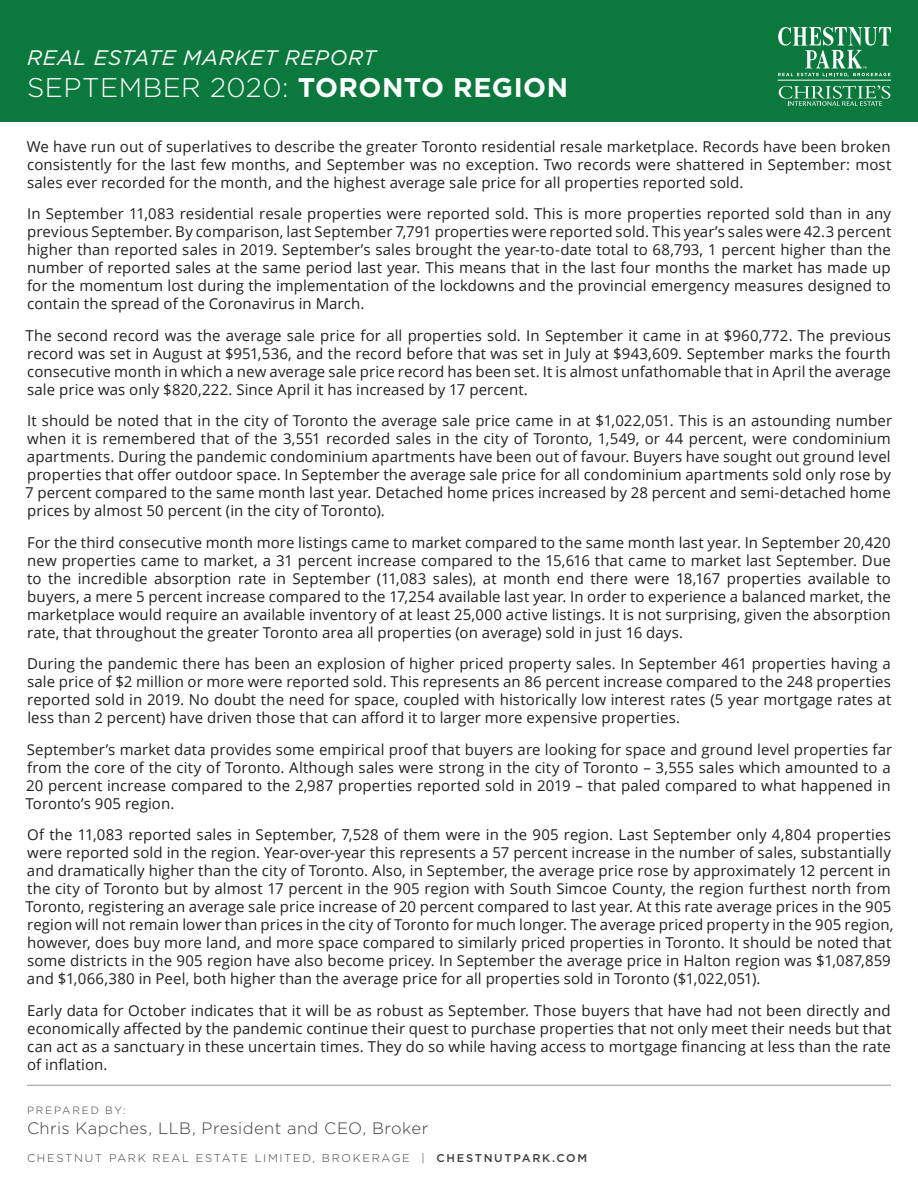
<style>
.page{position:relative;width:918px;height:1188px;background:#fff}
.page>*{position:absolute;margin:0;border:0;box-sizing:border-box;transform-origin:0 0}
.t1{font:300 27px "Gotham";letter-spacing:.02em;color:#fff}
.t2{font:italic 21px "Gotham";letter-spacing:.03em;color:#fff}
.body_copy{font:300 16.5px "Gotham";letter-spacing:.03em;color:#3e3e3f}
.body_copy-2{font:15px/18px "Open Sans";letter-spacing:.005em;color:#231f20;text-align:justify}
.t3{font:300 11.25px "Gotham";letter-spacing:.15em;color:#3e3e3f}
.body_copy-3{font:300 10.5px "Gotham";letter-spacing:.17em;color:#3e3e3f}
.s1{font-weight:700}
.s2{font-weight:500}
</style>
<div class="page">
<div style="left:0;top:0;width:918px;height:122px;background:#0b793e"></div>
<hr style="left:27px;top:1085px;width:864px;height:1px;background:#939598">
<svg style="left:779px;top:85px;width:111px;height:21px"></svg>
<hr style="left:778px;top:80px;width:113px;height:1px;background:#fff">
<svg style="left:778px;top:27px;width:113px;height:50px"></svg>
<p class="t2" style="left:27px;top:44px;width:350px">REAL ESTATE MARKET REPORT</p>
<p class="t1" style="left:27px;top:70px;width:543px">SEPTEMBER 2020: <span class="s1">TORONTO REGION</span></p>
<p class="body_copy-2" style="left:27px;top:137px;width:866px">We have run out of superlatives to describe the greater Toronto residential resale marketplace. Records have been broken consistently for the last few months, and September was no exception. Two records were shattered in September: most sales ever recorded for the month, and the highest average sale price for all properties reported sold.</p>
<p class="body_copy-2" style="left:27px;top:204px;width:866px">In September 11,083 residential resale properties were reported sold. This is more properties reported sold than in any previous September. By comparison, last September 7,791 properties were reported sold. This year’s sales were 42.3 percent higher than reported sales in 2019. September’s sales brought the year-to-date total to 68,793, 1 percent higher than the number of reported sales at the same period last year. This means that in the last four months the market has made up for the momentum lost during the implementation of the lockdowns and the provincial emergency measures designed to contain the spread of the Coronavirus in March.</p>
<p class="body_copy-2" style="left:26px;top:326px;width:867px">The second record was the average sale price for all properties sold. In September it came in at $960,772. The previous record was set in August at $951,536, and the record before that was set in July at $943,609. September marks the fourth consecutive month in which a new average sale price record has been set. It is almost unfathomable that in April the average sale price was only $820,222. Since April it has increased by 17 percent.</p>
<p class="body_copy-2" style="left:25px;top:411px;width:869px">It should be noted that in the city of Toronto the average sale price came in at $1,022,051. This is an astounding number when it is remembered that of the 3,551 recorded sales in the city of Toronto, 1,549, or 44 percent, were condominium apartments. During the pandemic condominium apartments have been out of favour. Buyers have sought out ground level properties that offer outdoor space. In September the average sale price for all condominium apartments sold only rose by 7 percent compared to the same month last year. Detached home prices increased by 28 percent and semi-detached home prices by almost 50 percent (in the city of Toronto).</p>
<p class="body_copy-2" style="left:27px;top:533px;width:865px">For the third consecutive month more listings came to market compared to the same month last year. In September 20,420 new properties came to market, a 31 percent increase compared to the 15,616 that came to market last September. Due to the incredible absorption rate in September (11,083 sales), at month end there were 18,167 properties available to buyers, a mere 5 percent increase compared to the 17,254 available last year. In order to experience a balanced market, the marketplace would require an available inventory of at least 25,000 active listings. It is not surprising, given the absorption rate, that throughout the greater Toronto area all properties (on average) sold in just 16 days.</p>
<p class="body_copy-2" style="left:27px;top:654px;width:866px">During the pandemic there has been an explosion of higher priced property sales. In September 461 properties having a sale price of $2 million or more were reported sold. This represents an 86 percent increase compared to the 248 properties reported sold in 2019. No doubt the need for space, coupled with historically low interest rates (5 year mortgage rates at less than 2 percent) have driven those that can afford it to larger more expensive properties.</p>
<p class="body_copy-2" style="left:26px;top:740px;width:868px">September’s market data provides some empirical proof that buyers are looking for space and ground level properties far from the core of the city of Toronto. Although sales were strong in the city of Toronto – 3,555 sales which amounted to a 20 percent increase compared to the 2,987 properties reported sold in 2019 – that paled compared to what happened in Toronto’s 905 region.</p>
<p class="body_copy-2" style="left:26px;top:825px;width:870px;text-align:left">Of the 11,083 reported sales in September, 7,528 of them were in the 905 region. Last September only 4,804 properties were reported sold in the region. Year-over-year this represents a 57 percent increase in the number of sales, substantially and dramatically higher than the city of Toronto. Also, in September, the average price rose by approximately 12 percent in the city of Toronto but by almost 17 percent in the 905 region with South Simcoe County, the region furthest north from Toronto, registering an average sale price increase of 20 percent compared to last year. At this rate average prices in the 905 region will not remain lower than prices in the city of Toronto for much longer. The average priced property in the 905 region, however, does buy more land, and more space compared to similarly priced properties in Toronto. It should be noted that some districts in the 905 region have also become pricey. In September the average price in Halton region was $1,087,859 and $1,066,380 in Peel, both higher than the average price for all properties sold in Toronto ($1,022,051).</p>
<p class="body_copy-2" style="left:27px;top:1001px;width:866px">Early data for October indicates that it will be as robust as September. Those buyers that have had not been directly and economically affected by the pandemic continue their quest to purchase properties that not only meet their needs but that can act as a sanctuary in these uncertain times. They do so while having access to mortgage financing at less than the rate of inflation.</p>
<p class="body_copy-3" style="left:27px;top:1104px;width:100px">PREPARED BY:</p>
<p class="body_copy" style="left:27px;top:1118px;width:403px">Chris Kapches, LLB, President and CEO, Broker</p>
<p class="t3" style="left:27px;top:1151px;width:562px">CHESTNUT PARK REAL ESTATE LIMITED, BROKERAGE | <span class="s2">CHESTNUTPARK.COM</span></p>
</div>
